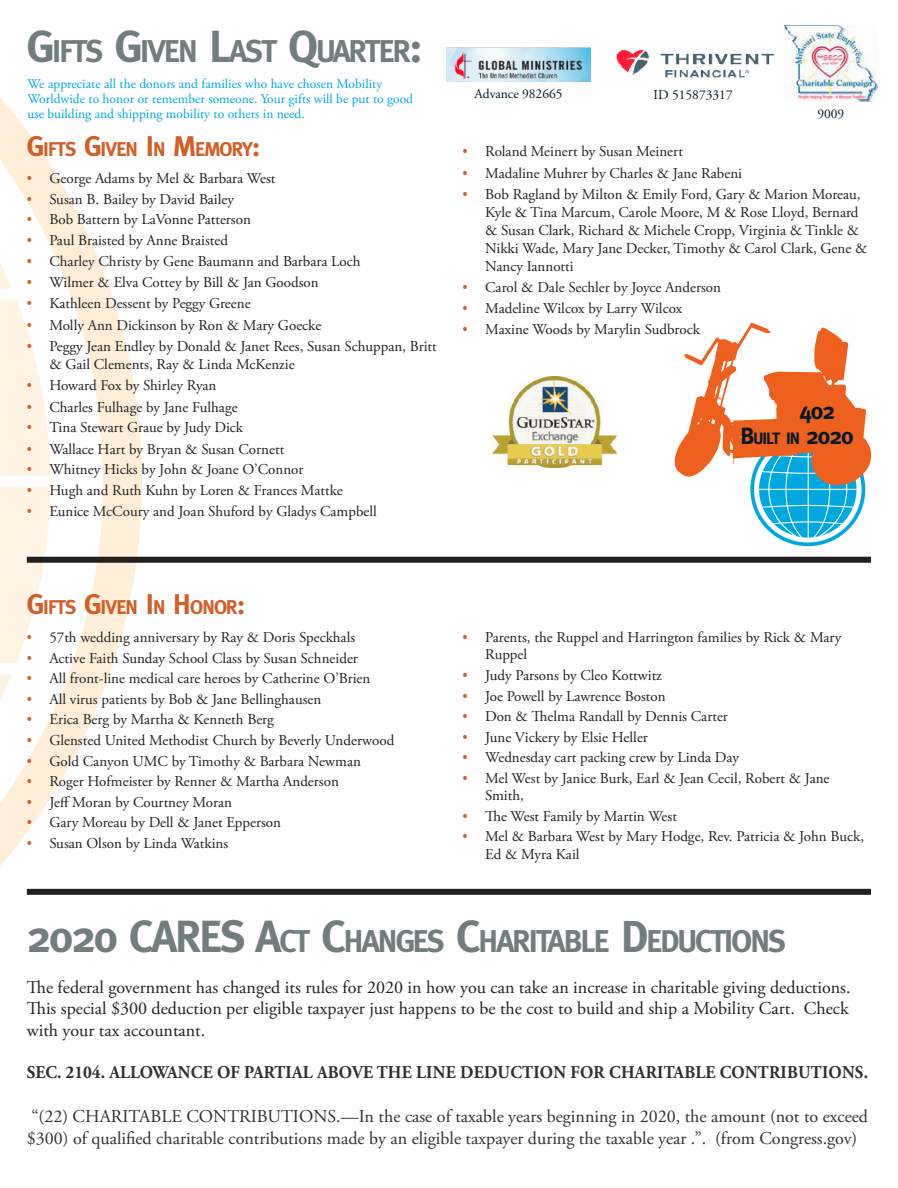
<style>
.page{position:relative;width:898px;height:1188px;background:#fff}
.page>*{position:absolute;margin:0;border:0;box-sizing:border-box;transform-origin:0 0}
.t1{font:700 31.5px "Meta";letter-spacing:-.055em;color:#727d7d}
.t2{font:700 23.4px "Meta";color:#061922}
.t3{font:700 19.95px "Meta";letter-spacing:-.045em;color:#d15f27}
.t4{font:18px/21.6px "Adobe Garamond Pro";color:#231f20;text-align:justify}
.t5{font:18px/21.6px "Adobe Garamond Pro";color:#303030}
.t6{font:700 18px "Adobe Garamond Pro";letter-spacing:.015em;color:#303030;scale:.94 1}
.t7{font:700 16.5px "Meta";color:#061922}
.t8{font:15px/18px "Adobe Garamond Pro";color:#231f20}
.t9{font:13.5px/15px "Adobe Garamond Pro";color:#00a8e1}
.t10{font:13.5px "Adobe Garamond Pro";color:#061922}
.t11{font:12.9px "Calibri";color:#231f20;scale:1.11 1}
.s1{font-size:45px}
.s2{font-size:28.5px}
.s3{color:#d15f27}
.s4{font-size:23.4px}
</style>
<div class="page">
<svg style="left:0;top:97px;width:142px;height:798px"></svg>
<svg style="left:0;top:119px;width:56px;height:725px"></svg>
<div style="left:27px;top:557px;width:844px;height:6px;background:#231f20"></div>
<img style="left:616px;top:50px;width:159px;height:28px">
<img style="left:446px;top:48px;width:145px;height:33px">
<img style="left:784px;top:26px;width:94px;height:76px">
<img style="left:493px;top:376px;width:124px;height:91px">
<svg style="left:674px;top:323px;width:197px;height:223px"></svg>
<div style="left:27px;top:889px;width:844px;height:6px;background:#231f20"></div>
<h1 class="t1" style="left:27px;top:33px;width:397px"><span class="s1">G</span>IFTS <span class="s1">G</span>IVEN <span class="s1">L</span>AST <span class="s1">Q</span>UARTER<span class="s1">:</span></h1>
<p class="t9" style="left:27px;top:76px;width:387px">We appreciate all the donors and families who have chosen Mobility<br>Worldwide to honor or remember someone. Your gifts will be put to good use building and shipping mobility to others in need.</p>
<p class="t10" style="left:474px;top:86px;width:90px">Advance 982665</p>
<p class="t10" style="left:653px;top:87px;width:81px">ID 515873317</p>
<p class="t10" style="left:817px;top:106px;width:28px">9009</p>
<h3 class="t3" style="left:27px;top:137px;width:235px"><span class="s2">G</span>IFTS <span class="s2">G</span>IVEN <span class="s2">I</span> N <span class="s2">M</span>EMORY<span class="s2">:</span></h3>
<p class="t8" style="left:27px;top:170px;width:250px"><span class="s3">•</span> George Adams by Mel &amp; Barbara West</p>
<p class="t8" style="left:27px;top:191px;width:209px"><span class="s3">•</span> Susan B. Bailey by David Bailey</p>
<p class="t8" style="left:27px;top:211px;width:226px"><span class="s3">•</span> Bob Battern by LaVonne Patterson</p>
<p class="t8" style="left:27px;top:232px;width:203px"><span class="s3">•</span> Paul Braisted by Anne Braisted</p>
<p class="t8" style="left:27px;top:252px;width:335px"><span class="s3">•</span> Charley Christy by Gene Baumann and Barbara Loch</p>
<p class="t8" style="left:27px;top:274px;width:293px"><span class="s3">•</span> Wilmer &amp; Elva Cottey by Bill &amp; Jan Goodson</p>
<p class="t8" style="left:27px;top:295px;width:225px"><span class="s3">•</span> Kathleen Dessent by Peggy Greene</p>
<p class="t8" style="left:27px;top:316px;width:296px"><span class="s3">•</span> Molly Ann Dickinson by Ron &amp; Mary Goecke</p>
<p class="t8" style="left:49px;top:338px;width:389px;text-indent:-22px"><span class="s3">•</span> Peggy Jean Endley by Donald &amp; Janet Rees, Susan Schuppan, Britt &amp; Gail Clements, Ray &amp; Linda McKenzie</p>
<p class="t8" style="left:27px;top:377px;width:191px"><span class="s3">•</span> Howard Fox by Shirley Ryan</p>
<p class="t8" style="left:27px;top:398px;width:212px"><span class="s3">•</span> Charles Fulhage by Jane Fulhage</p>
<p class="t8" style="left:27px;top:419px;width:218px"><span class="s3">•</span> Tina Stewart Graue by Judy Dick</p>
<p class="t8" style="left:27px;top:440px;width:259px"><span class="s3">•</span> Wallace Hart by Bryan &amp; Susan Cornett</p>
<p class="t8" style="left:27px;top:461px;width:278px"><span class="s3">•</span> Whitney Hicks by John &amp; Joane O’Connor</p>
<p class="t8" style="left:27px;top:482px;width:318px"><span class="s3">•</span> Hugh and Ruth Kuhn by Loren &amp; Frances Mattke</p>
<p class="t8" style="left:27px;top:503px;width:351px"><span class="s3">•</span> Eunice McCoury and Joan Shuford by Gladys Campbell</p>
<p class="t8" style="left:463px;top:143px;width:222px"><span class="s3">•</span> Roland Meinert by Susan Meinert</p>
<p class="t8" style="left:463px;top:165px;width:281px"><span class="s3">•</span> Madaline Muhrer by Charles &amp; Jane Rabeni</p>
<p class="t8" style="left:485px;top:186px;width:384px;text-indent:-22px"><span class="s3">•</span> Bob Ragland by Milton &amp; Emily Ford, Gary &amp; Marion Moreau, Kyle &amp; Tina Marcum, Carole Moore, M &amp; Rose Lloyd, Bernard &amp; Susan Clark, Richard &amp; Michele Cropp, Virginia &amp; Tinkle &amp; Nikki Wade, Mary Jane Decker, Timothy &amp; Carol Clark, Gene &amp; Nancy Iannotti</p>
<p class="t8" style="left:463px;top:279px;width:260px"><span class="s3">•</span> Carol &amp; Dale Sechler by Joyce Anderson</p>
<p class="t8" style="left:463px;top:300px;width:221px"><span class="s3">•</span> Madeline Wilcox by Larry Wilcox</p>
<p class="t8" style="left:463px;top:320px;width:239px"><span class="s3">•</span> Maxine Woods by Marylin Sudbrock</p>
<h2 class="t2" style="left:799px;top:397px;width:37px">402</h2>
<p class="t7" style="left:740px;top:429px;width:115px"><span class="s4">B</span>UILT IN <span class="s4">2020</span></p>
<h3 class="t3" style="left:27px;top:596px;width:220px"><span class="s2">G</span>IFTS <span class="s2">G</span>IVEN <span class="s2">I</span> N <span class="s2">H</span>ONOR<span class="s2">:</span></h3>
<p class="t8" style="left:27px;top:629px;width:330px"><span class="s3">•</span> 57th wedding anniversary by Ray &amp; Doris Speckhals</p>
<p class="t8" style="left:27px;top:649px;width:333px"><span class="s3">•</span> Active Faith Sunday School Class by Susan Schneider</p>
<p class="t8" style="left:27px;top:670px;width:345px"><span class="s3">•</span> All front-line medical care heroes by Catherine O’Brien</p>
<p class="t8" style="left:27px;top:690px;width:296px"><span class="s3">•</span> All virus patients by Bob &amp; Jane Bellinghausen</p>
<p class="t8" style="left:27px;top:711px;width:249px"><span class="s3">•</span> Erica Berg by Martha &amp; Kenneth Berg</p>
<p class="t8" style="left:27px;top:732px;width:369px"><span class="s3">•</span> Glensted United Methodist Church by Beverly Underwood</p>
<p class="t8" style="left:27px;top:752px;width:336px"><span class="s3">•</span> Gold Canyon UMC by Timothy &amp; Barbara Newman</p>
<p class="t8" style="left:27px;top:773px;width:314px"><span class="s3">•</span> Roger Hofmeister by Renner &amp; Martha Anderson</p>
<p class="t8" style="left:27px;top:793px;width:207px"><span class="s3">•</span> Jeff Moran by Courtney Moran</p>
<p class="t8" style="left:27px;top:814px;width:256px"><span class="s3">•</span> Gary Moreau by Dell &amp; Janet Epperson</p>
<p class="t8" style="left:27px;top:835px;width:203px"><span class="s3">•</span> Susan Olson by Linda Watkins</p>
<p class="t11" style="left:492px;top:624px;width:21px">Pull</p>
<p class="t11" style="left:633px;top:624px;width:15px">73</p>
<p class="t8" style="left:485px;top:629px;width:358px;line-height:17.2px;text-indent:-22px"><span class="s3">•</span> Parents, the Ruppel and Harrington families by Rick &amp; Mary<br>Ruppel</p>
<p class="t8" style="left:463px;top:667px;width:201px"><span class="s3">•</span> Judy Parsons by Cleo Kottwitz</p>
<p class="t8" style="left:463px;top:687px;width:204px"><span class="s3">•</span> Joe Powell by Lawrence Boston</p>
<p class="t8" style="left:463px;top:708px;width:267px"><span class="s3">•</span> Don &amp; Thelma Randall by Dennis Carter</p>
<p class="t8" style="left:463px;top:728px;width:187px"><span class="s3">•</span> June Vickery by Elsie Heller</p>
<p class="t8" style="left:463px;top:749px;width:278px"><span class="s3">•</span> Wednesday cart packing crew by Linda Day</p>
<p class="t8" style="left:485px;top:770px;width:346px;line-height:17.2px;text-indent:-22px"><span class="s3">•</span> Mel West by Janice Burk, Earl &amp; Jean Cecil, Robert &amp; Jane<br>Smith,</p>
<p class="t8" style="left:463px;top:808px;width:216px"><span class="s3">•</span> The West Family by Martin West</p>
<p class="t8" style="left:485px;top:829px;width:380px;line-height:17.2px;text-indent:-22px"><span class="s3">•</span> Mel &amp; Barbara West by Mary Hodge, Rev. Patricia &amp; John Buck,<br>Ed &amp; Myra Kail</p>
<h1 class="t1" style="left:27px;top:923px;width:759px"><span class="s1">2020 CARES A</span>CT <span class="s1">C</span>HANGES <span class="s1">C</span>HARITABLE <span class="s1">D</span>EDUCTIONS</h1>
<p class="t4" style="left:27px;top:977px;width:825px">The federal government has changed its rules for 2020 in how you can take an increase in charitable giving deductions.<br>This special $300 deduction per eligible taxpayer just happens to be the cost to build and ship a Mobility Cart. Check with your tax accountant.</p>
<p class="t6" style="left:27px;top:1062px;width:113px">SEC. 2104. ALLOWA</p>
<p class="t6" style="left:178px;top:1062px;width:126px">NCE OF PARTIAL</p>
<p class="t6" style="left:317px;top:1062px;width:166px">ABOVE THE LINE DED</p>
<p class="t6" style="left:498px;top:1062px;width:395px">UCTION FO R CHARITABLE CONTRIBUTIONS.</p>
<p class="t5" style="left:27px;top:1106px;width:843px">“(22) CHARITABLE CONTRIBUTIONS.—In the case of taxable years beginning in 2020, the amount (not to exceed $300) of qualified charitable contributions made by an eligible taxpayer during the taxable year .”. (from Congress.gov)</p>
</div>
